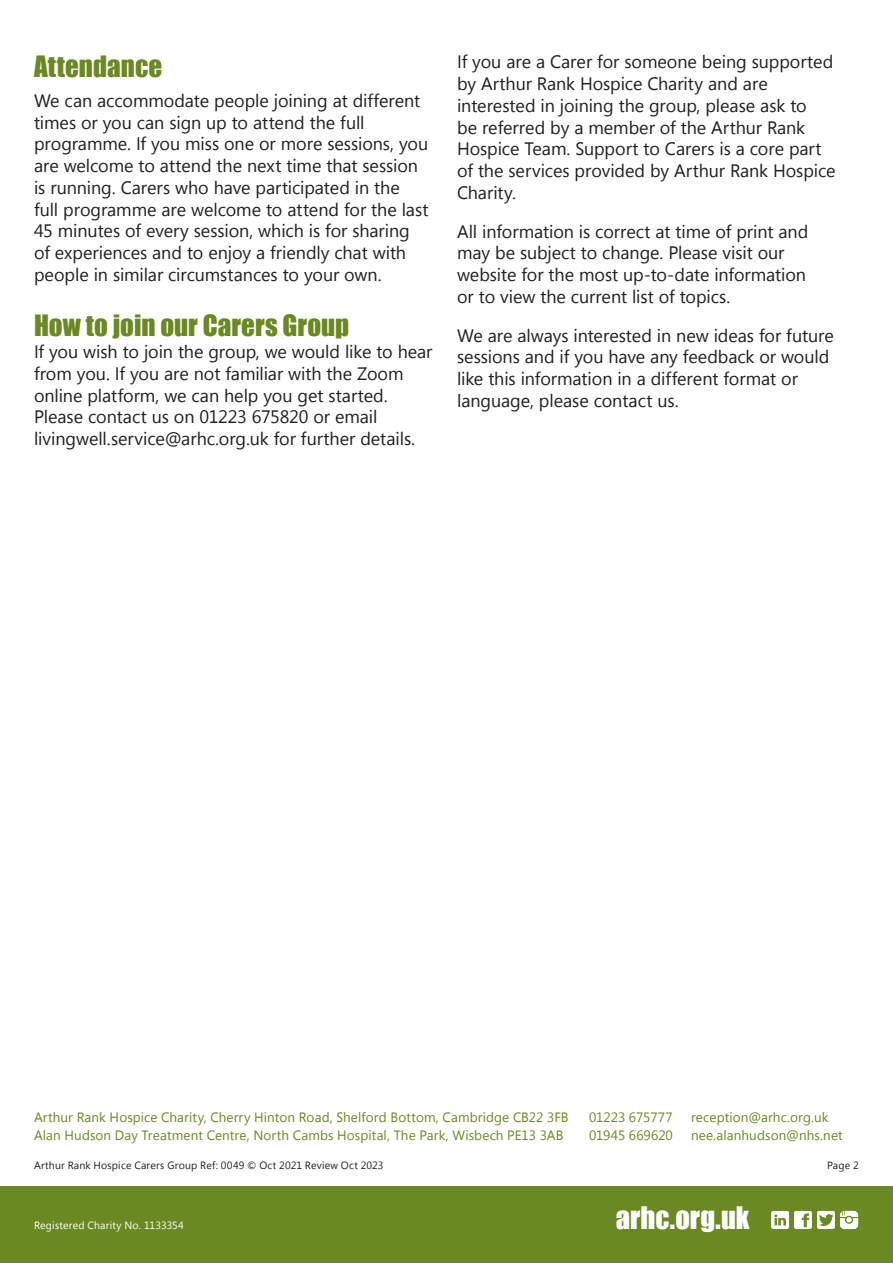
<style>
.page{position:relative;width:893px;height:1263px;background:#fff}
.page>*{position:absolute;margin:0;border:0;box-sizing:border-box;transform-origin:0 0}
.t1{font:28.5px "Impact";color:#fff}
.t2{font:27px "Impact";color:#6a8922}
.t3{font:18px/21.8px "Segoe UI";letter-spacing:-.005em;color:#231f20}
.t4{font:13.5px "Segoe UI";letter-spacing:.01em;color:#6a8922}
.t5{font:10.5px "Segoe UI";letter-spacing:.02em;color:#231f20}
.t6{font:10.5px "Segoe UI";letter-spacing:.015em;color:#fff}
</style>
<div class="page">
<div style="left:0;top:1187px;width:893px;height:76px;background:#6a8922"></div>
<svg style="left:771px;top:1211px;width:88px;height:18px"></svg>
<h2 class="t2" style="left:34px;top:45px;width:130px">Attendance</h2>
<p class="t3" style="left:34px;top:89px;width:396px">We can accommodate people joining at different times or you can sign up to attend the full programme. If you miss one or more sessions, you are welcome to attend the next time that session is running. Carers who have participated in the full programme are welcome to attend for the last 45 minutes of every session, which is for sharing of experiences and to enjoy a friendly chat with people in similar circumstances to your own.</p>
<h2 class="t2" style="left:34px;top:305px;width:317px">How to join our Carers Group</h2>
<p class="t3" style="left:34px;top:340px;width:400px">If you wish to join the group, we would like to hear from you. If you are not familiar with the Zoom online platform, we can help you get started.<br>Please contact us on 01223 675820 or email livingwell.service@arhc.org.uk for further details.</p>
<p class="t3" style="left:457px;top:51px;width:380px">If you are a Carer for someone being supported by Arthur Rank Hospice Charity and are interested in joining the group, please ask to<br>be referred by a member of the Arthur Rank Hospice Team. Support to Carers is a core part of the services provided by Arthur Rank Hospice Charity.</p>
<p class="t3" style="left:457px;top:220px;width:353px">All information is correct at time of print and may be subject to change. Please visit our website for the most up-to-date information or to view the current list of topics.</p>
<p class="t3" style="left:457px;top:324px;width:378px">We are always interested in new ideas for future sessions and if you have any feedback or would like this information in a different format or language, please contact us.</p>
<p class="t4" style="left:34px;top:1107px;width:536px">Arthur Rank Hospice Charity, Cherry Hinton Road, Shelford Bottom, Cambridge CB22 3FB</p>
<p class="t4" style="left:589px;top:1107px;width:85px">01223 675777</p>
<p class="t4" style="left:691px;top:1107px;width:139px">reception@arhc.org.uk</p>
<p class="t4" style="left:34px;top:1125px;width:531px">Alan Hudson Day Treatment Centre, North Cambs Hospital, The Park, Wisbech PE13 3AB</p>
<p class="t4" style="left:589px;top:1125px;width:85px">01945 669620</p>
<p class="t4" style="left:691px;top:1125px;width:153px">nee.alanhudson@nhs.net</p>
<p class="t5" style="left:34px;top:1158px;width:351px">Arthur Rank Hospice Carers Group Ref: 0049 © Oct 2021 Review Oct 2023</p>
<p class="t5" style="left:827px;top:1158px;width:33px">Page 2</p>
<p class="t6" style="left:34px;top:1218px;width:151px">Registered Charity No. 1133354</p>
<h1 class="t1" style="left:616px;top:1196px;width:135px">arhc.org.uk</h1>
<h1 class="t1" style="left:620px;top:1196px;width:135px">arhc.org.uk</h1>
</div>
